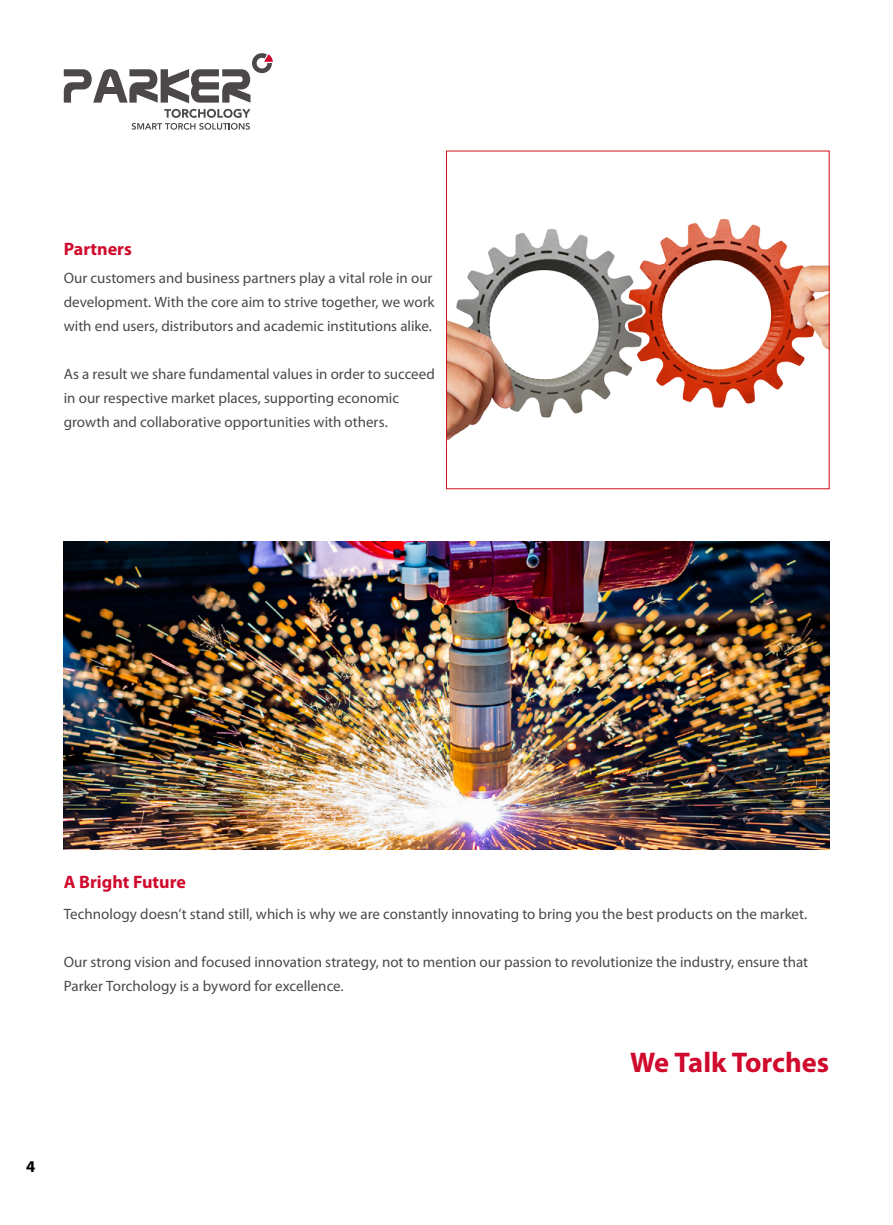
<style>
.page{position:relative;width:893px;height:1225px;background:#fff}
.page>*{position:absolute;margin:0;border:0;box-sizing:border-box;transform-origin:0 0}
.t1{font:700 28.5px "Myriad Pro";color:#d00a2c}
.t2{font:700 18px "Myriad Pro";color:#d00a2c}
.t3{font:700 16.5px "Myriad Pro";color:#000}
.t4{font:15px/24px "Myriad Pro";color:#4c4848}
</style>
<div class="page">
<img style="left:64px;top:541px;width:766px;height:309px">
<img style="left:448px;top:219px;width:379px;height:221px">
<svg style="left:64px;top:53px;width:209px;height:50px"></svg>
<div style="left:100px;top:87px;width:19px;height:6px;background:#4c4848"></div>
<svg style="left:132px;top:109px;width:118px;height:21px"></svg>
<p class="t2" style="left:64px;top:237px;width:70px">Partners</p>
<p class="t4" style="left:64px;top:265px;width:372px">Our customers and business partners play a vital role in our development. With the core aim to strive together, we work with end users, distributors and academic institutions alike.</p>
<p class="t4" style="left:64px;top:361px;width:373px">As a result we share fundamental values in order to succeed in our respective market places, supporting economic growth and collaborative opportunities with others.</p>
<p class="t2" style="left:64px;top:870px;width:124px">A Bright Future</p>
<p class="t4" style="left:64px;top:901px;width:745px">Technology doesn’t stand still, which is why we are constantly innovating to bring you the best products on the market.</p>
<p class="t4" style="left:64px;top:949px;width:746px">Our strong vision and focused innovation strategy, not to mention our passion to revolutionize the industry, ensure that<br>Parker Torchology is a byword for excellence.</p>
<h1 class="t1" style="left:630px;top:1043px;width:200px">We Talk Torches</h1>
<p class="t3" style="left:26px;top:1155px;width:11px">4</p>
</div>
